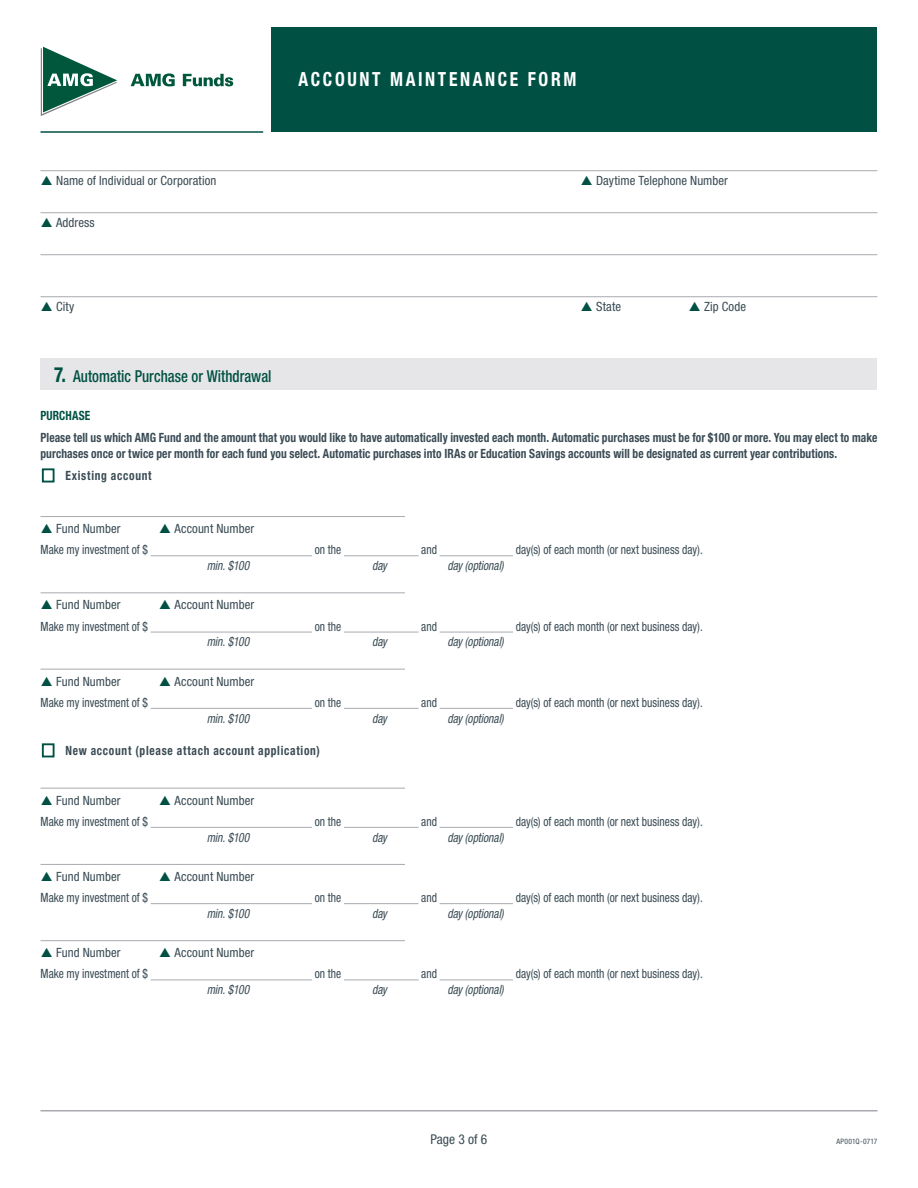
<style>
.page{position:relative;width:918px;height:1188px;background:#fff}
.page>*{position:absolute;margin:0;border:0;box-sizing:border-box;transform-origin:0 0}
.t1{font:700 condensed 19.5px "Helvetica Neue LT Std";letter-spacing:.15em;color:#fff;scale:.9 1}
.t2{font:500 condensed 16.5px "Helvetica Neue LT Std";color:#005143;scale:.9 1}
.t3{font:condensed 13.5px "Helvetica Neue LT Std";color:#3a4b54}
.t4{font:condensed 12.75px "Helvetica Neue LT Std";letter-spacing:.005em;color:#3a4b54;scale:.9 1}
.t5{font:700 condensed 12.75px/15.8px "Helvetica Neue LT Std";letter-spacing:.01em;color:#3a4b54;scale:.9 1}
.t6{font:condensed 12.75px "Helvetica Neue LT Std";letter-spacing:.005em;color:#3a4b54}
.t7{font:italic condensed 12.75px "Helvetica Neue LT Std";color:#3a4b54;scale:.9 1}
.t8{font:700 condensed 12.75px "Helvetica Neue LT Std";letter-spacing:.06em;color:#3a4b54;scale:.9 1}
.t9{font:700 condensed 12.75px "Helvetica Neue LT Std";letter-spacing:.015em;color:#005143;scale:.9 1}
.t10{font:condensed 7.5px "Helvetica Neue LT Std";letter-spacing:.02em;color:#3a4b54}
.s1{font-weight:700;font-size:21px}
</style>
<div class="page">
<div style="left:272px;top:27px;width:606px;height:105px;background:#005143"></div>
<hr style="left:40px;top:1110px;width:838px;height:2px;background:#a8aab0">
<hr style="left:40px;top:131px;width:223px;height:2px;background:#005143">
<svg style="left:41px;top:47px;width:76px;height:69px"></svg>
<svg style="left:131px;top:73px;width:44px;height:13px"></svg>
<svg style="left:183px;top:74px;width:50px;height:12px"></svg>
<hr style="left:40px;top:170px;width:838px;height:1px;background:#a8aab0">
<hr style="left:40px;top:212px;width:838px;height:1px;background:#a8aab0">
<hr style="left:40px;top:254px;width:838px;height:1px;background:#a8aab0">
<hr style="left:40px;top:296px;width:838px;height:1px;background:#a8aab0">
<hr style="left:40px;top:516px;width:365px;height:1px;background:#a8aab0">
<hr style="left:151px;top:555px;width:161px;height:1px;background:#a8aab0">
<hr style="left:344px;top:555px;width:75px;height:1px;background:#a8aab0">
<hr style="left:440px;top:555px;width:73px;height:1px;background:#a8aab0">
<hr style="left:40px;top:592px;width:365px;height:1px;background:#a8aab0">
<hr style="left:151px;top:632px;width:161px;height:1px;background:#a8aab0">
<hr style="left:344px;top:632px;width:75px;height:1px;background:#a8aab0">
<hr style="left:440px;top:632px;width:73px;height:1px;background:#a8aab0">
<hr style="left:40px;top:669px;width:365px;height:1px;background:#a8aab0">
<hr style="left:151px;top:708px;width:161px;height:1px;background:#a8aab0">
<hr style="left:344px;top:708px;width:75px;height:1px;background:#a8aab0">
<hr style="left:440px;top:708px;width:73px;height:1px;background:#a8aab0">
<hr style="left:40px;top:788px;width:365px;height:1px;background:#a8aab0">
<hr style="left:151px;top:827px;width:161px;height:1px;background:#a8aab0">
<hr style="left:344px;top:827px;width:75px;height:1px;background:#a8aab0">
<hr style="left:440px;top:827px;width:73px;height:1px;background:#a8aab0">
<hr style="left:40px;top:864px;width:365px;height:1px;background:#a8aab0">
<hr style="left:151px;top:903px;width:161px;height:1px;background:#a8aab0">
<hr style="left:344px;top:903px;width:75px;height:1px;background:#a8aab0">
<hr style="left:440px;top:903px;width:73px;height:1px;background:#a8aab0">
<hr style="left:40px;top:940px;width:365px;height:1px;background:#a8aab0">
<hr style="left:151px;top:980px;width:161px;height:1px;background:#a8aab0">
<hr style="left:344px;top:980px;width:75px;height:1px;background:#a8aab0">
<hr style="left:440px;top:980px;width:73px;height:1px;background:#a8aab0">
<div style="left:40px;top:359px;width:837px;height:31px;background:#e6e6e8"></div>
<div style="left:42px;top:468px;width:13px;height:15px;border:2px solid #005143"></div>
<div style="left:42px;top:743px;width:13px;height:14px;border:2px solid #005143"></div>
<h1 class="t1" style="left:298px;top:68px;width:310px">ACCOUNT MAINTENANCE FORM</h1>
<p class="t6" style="left:56px;top:173px;width:162px">Name of Individual or Corporation</p>
<p class="t6" style="left:596px;top:173px;width:133px">Daytime Telephone Number</p>
<p class="t6" style="left:56px;top:215px;width:40px">Address</p>
<p class="t6" style="left:56px;top:299px;width:20px">City</p>
<p class="t6" style="left:596px;top:299px;width:27px">State</p>
<p class="t6" style="left:704px;top:299px;width:43px">Zip Code</p>
<p class="t2" style="left:54px;top:366px;width:243px"><span class="s1">7.</span> Automatic Purchase or Withdrawal</p>
<p class="t9" style="left:40px;top:407px;width:57px">PURCHASE</p>
<p class="t5" style="left:40px;top:429px;width:931px">Please tell us which AMG Fund and the amount that you would like to have automatically invested each month. Automatic purchases must be for $100 or more. You may elect to make purchases once or twice per month for each fund you select. Automatic purchases into IRAs or Education Savings accounts will be designated as current year contributions.</p>
<p class="t8" style="left:65px;top:468px;width:97px">Existing account</p>
<p class="t6" style="left:56px;top:521px;width:66px">Fund Number</p>
<p class="t6" style="left:175px;top:521px;width:81px">Account Number</p>
<p class="t4" style="left:40px;top:542px;width:121px">Make my investment of $</p>
<p class="t4" style="left:315px;top:542px;width:31px">on the</p>
<p class="t4" style="left:421px;top:542px;width:19px">and</p>
<p class="t4" style="left:516px;top:542px;width:209px">day(s) of each month (or next business day).</p>
<p class="t7" style="left:207px;top:558px;width:49px">min. $100</p>
<p class="t7" style="left:372px;top:558px;width:18px">day</p>
<p class="t7" style="left:447px;top:558px;width:64px">day (optional)</p>
<p class="t6" style="left:56px;top:598px;width:66px">Fund Number</p>
<p class="t6" style="left:175px;top:598px;width:81px">Account Number</p>
<p class="t4" style="left:40px;top:619px;width:121px">Make my investment of $</p>
<p class="t4" style="left:315px;top:619px;width:31px">on the</p>
<p class="t4" style="left:421px;top:619px;width:19px">and</p>
<p class="t4" style="left:516px;top:619px;width:209px">day(s) of each month (or next business day).</p>
<p class="t7" style="left:207px;top:634px;width:49px">min. $100</p>
<p class="t7" style="left:372px;top:634px;width:18px">day</p>
<p class="t7" style="left:447px;top:634px;width:64px">day (optional)</p>
<p class="t6" style="left:56px;top:674px;width:66px">Fund Number</p>
<p class="t6" style="left:175px;top:674px;width:81px">Account Number</p>
<p class="t4" style="left:40px;top:695px;width:121px">Make my investment of $</p>
<p class="t4" style="left:315px;top:695px;width:31px">on the</p>
<p class="t4" style="left:421px;top:695px;width:19px">and</p>
<p class="t4" style="left:516px;top:695px;width:209px">day(s) of each month (or next business day).</p>
<p class="t7" style="left:207px;top:711px;width:49px">min. $100</p>
<p class="t7" style="left:372px;top:711px;width:18px">day</p>
<p class="t7" style="left:447px;top:711px;width:64px">day (optional)</p>
<p class="t8" style="left:65px;top:743px;width:284px">New account (please attach account application)</p>
<p class="t6" style="left:56px;top:793px;width:66px">Fund Number</p>
<p class="t6" style="left:175px;top:793px;width:81px">Account Number</p>
<p class="t4" style="left:40px;top:814px;width:121px">Make my investment of $</p>
<p class="t4" style="left:315px;top:814px;width:31px">on the</p>
<p class="t4" style="left:421px;top:814px;width:19px">and</p>
<p class="t4" style="left:516px;top:814px;width:209px">day(s) of each month (or next business day).</p>
<p class="t7" style="left:207px;top:830px;width:49px">min. $100</p>
<p class="t7" style="left:372px;top:830px;width:18px">day</p>
<p class="t7" style="left:447px;top:830px;width:64px">day (optional)</p>
<p class="t6" style="left:56px;top:869px;width:66px">Fund Number</p>
<p class="t6" style="left:175px;top:869px;width:81px">Account Number</p>
<p class="t4" style="left:40px;top:890px;width:121px">Make my investment of $</p>
<p class="t4" style="left:315px;top:890px;width:31px">on the</p>
<p class="t4" style="left:421px;top:890px;width:19px">and</p>
<p class="t4" style="left:516px;top:890px;width:209px">day(s) of each month (or next business day).</p>
<p class="t7" style="left:207px;top:906px;width:49px">min. $100</p>
<p class="t7" style="left:372px;top:906px;width:18px">day</p>
<p class="t7" style="left:447px;top:906px;width:64px">day (optional)</p>
<p class="t6" style="left:56px;top:945px;width:66px">Fund Number</p>
<p class="t6" style="left:175px;top:945px;width:81px">Account Number</p>
<p class="t4" style="left:40px;top:967px;width:121px">Make my investment of $</p>
<p class="t4" style="left:315px;top:967px;width:31px">on the</p>
<p class="t4" style="left:421px;top:967px;width:19px">and</p>
<p class="t4" style="left:516px;top:967px;width:209px">day(s) of each month (or next business day).</p>
<p class="t7" style="left:207px;top:982px;width:49px">min. $100</p>
<p class="t7" style="left:372px;top:982px;width:18px">day</p>
<p class="t7" style="left:447px;top:982px;width:64px">day (optional)</p>
<p class="t3" style="left:431px;top:1131px;width:58px">Page 3 of 6</p>
<p class="t10" style="left:837px;top:1137px;width:42px">AP001Q-0717</p>
</div>
